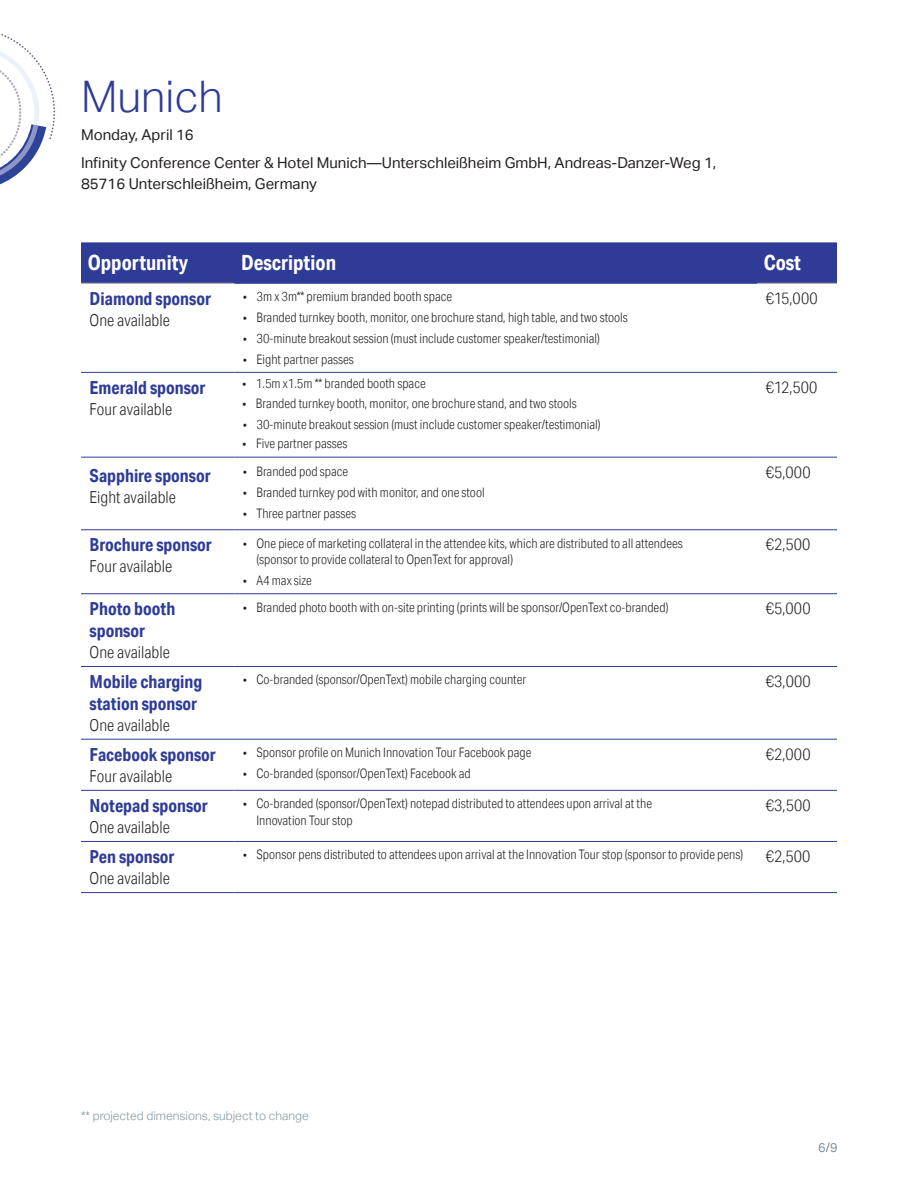
<style>
.page{position:relative;width:918px;height:1188px;background:#fff}
.page>*{position:absolute;margin:0;border:0;box-sizing:border-box;transform-origin:0 0}
.t1{font:300 43.5px "Aktiv Grotesk";color:#2e3c98}
.Table_-_H1{font:700 21px "Aktiv Grotesk Cd";color:#fff}
.Table_-_H2{font:700 18px/21.6px "Aktiv Grotesk Cd";color:#2e3c98}
.Table_-_H3{font:300 16.5px "Aktiv Grotesk Cd";color:#231f20}
.Stop_date{font:15px/21px "Aktiv Grotesk";color:#231f20}
.t2{font:300 13.2px/16.5px "Aktiv Grotesk Cd";color:#231f20}
.t3{font:12.75px "Aktiv Grotesk";color:#7f929f}
.Citation{font:300 12px "Aktiv Grotesk";color:#7f929f}
</style>
<div class="page">
<div style="left:81px;top:242px;width:756px;height:41px;background:#2e3c98"></div>
<hr style="left:81px;top:283px;width:153px;height:1px;background:#a1a1a5">
<hr style="left:757px;top:283px;width:80px;height:1px;background:#a1a1a5">
<hr style="left:234px;top:283px;width:523px;height:1px;background:#2e3c98">
<hr style="left:81px;top:372px;width:153px;height:1px;background:#2e3c98">
<hr style="left:234px;top:372px;width:523px;height:1px;background:#2e3c98">
<hr style="left:757px;top:372px;width:80px;height:1px;background:#2e3c98">
<hr style="left:81px;top:457px;width:153px;height:1px;background:#2e3c98">
<hr style="left:234px;top:457px;width:523px;height:1px;background:#2e3c98">
<hr style="left:757px;top:457px;width:80px;height:1px;background:#2e3c98">
<hr style="left:81px;top:529px;width:153px;height:1px;background:#2e3c98">
<hr style="left:234px;top:529px;width:523px;height:1px;background:#2e3c98">
<hr style="left:757px;top:529px;width:80px;height:1px;background:#2e3c98">
<hr style="left:81px;top:593px;width:153px;height:1px;background:#2e3c98">
<hr style="left:234px;top:593px;width:523px;height:1px;background:#2e3c98">
<hr style="left:757px;top:593px;width:80px;height:1px;background:#2e3c98">
<hr style="left:81px;top:666px;width:153px;height:1px;background:#2e3c98">
<hr style="left:234px;top:666px;width:523px;height:1px;background:#2e3c98">
<hr style="left:757px;top:666px;width:80px;height:1px;background:#2e3c98">
<hr style="left:81px;top:739px;width:153px;height:1px;background:#2e3c98">
<hr style="left:234px;top:739px;width:523px;height:1px;background:#2e3c98">
<hr style="left:757px;top:739px;width:80px;height:1px;background:#2e3c98">
<hr style="left:81px;top:790px;width:153px;height:1px;background:#2e3c98">
<hr style="left:234px;top:790px;width:523px;height:1px;background:#2e3c98">
<hr style="left:757px;top:790px;width:80px;height:1px;background:#2e3c98">
<hr style="left:81px;top:841px;width:153px;height:1px;background:#2e3c98">
<hr style="left:234px;top:841px;width:523px;height:1px;background:#2e3c98">
<hr style="left:757px;top:841px;width:80px;height:1px;background:#2e3c98">
<hr style="left:81px;top:892px;width:153px;height:1px;background:#2e3c98">
<hr style="left:234px;top:892px;width:523px;height:1px;background:#2e3c98">
<hr style="left:757px;top:892px;width:80px;height:1px;background:#2e3c98">
<svg style="left:0;top:34px;width:55px;height:151px"></svg>
<h1 class="t1" style="left:81px;top:72px;width:143px">Munich</h1>
<p class="Stop_date" style="left:81px;top:125px;width:114px">Monday, April 16</p>
<p class="Stop_date" style="left:81px;top:152px;width:637px">Infinity Conference Center &amp; Hotel Munich—Unterschleißheim GmbH, Andreas-Danzer-Weg 1,<br>85716 Unterschleißheim, Germany</p>
<p class="Table_-_H1" style="left:88px;top:250px;width:102px">Opportunity</p>
<p class="Table_-_H1" style="left:241px;top:250px;width:97px">Description</p>
<p class="Table_-_H1" style="left:764px;top:250px;width:39px">Cost</p>
<p class="Table_-_H2" style="left:90px;top:287px;width:123px">Diamond sponsor</p>
<p class="Table_-_H3" style="left:90px;top:310px;width:82px">One available</p>
<p class="Table_-_H3" style="left:766px;top:288px;width:54px">€15,000</p>
<p class="t2" style="left:243px;top:288px;width:211px">• 3m x 3m** premium branded booth space</p>
<p class="t2" style="left:243px;top:309px;width:386px">• Branded turnkey booth, monitor, one brochure stand, high table, and two stools</p>
<p class="t2" style="left:243px;top:330px;width:358px">• 30-minute breakout session (must include customer speaker/testimonial)</p>
<p class="t2" style="left:243px;top:351px;width:112px">• Eight partner passes</p>
<p class="Table_-_H2" style="left:90px;top:376px;width:117px">Emerald sponsor</p>
<p class="Table_-_H3" style="left:90px;top:400px;width:84px">Four available</p>
<p class="t2" style="left:242px;top:375px;width:185px">• 1.5m x1.5m ** branded booth space</p>
<p class="t2" style="left:242px;top:395px;width:336px">• Branded turnkey booth, monitor, one brochure stand, and two stools</p>
<p class="Table_-_H3" style="left:766px;top:377px;width:53px">€12,500</p>
<p class="t2" style="left:243px;top:416px;width:359px">• 30-minute breakout session (must include customer speaker/testimonial)</p>
<p class="t2" style="left:243px;top:435px;width:106px">• Five partner passes</p>
<p class="Table_-_H2" style="left:90px;top:464px;width:123px">Sapphire sponsor</p>
<p class="Table_-_H3" style="left:90px;top:487px;width:88px">Eight available</p>
<p class="t2" style="left:243px;top:463px;width:107px">• Branded pod space</p>
<p class="t2" style="left:243px;top:484px;width:243px">• Branded turnkey pod with monitor, and one stool</p>
<p class="t2" style="left:243px;top:505px;width:115px">• Three partner passes</p>
<p class="Table_-_H3" style="left:766px;top:462px;width:46px">€5,000</p>
<p class="Table_-_H2" style="left:90px;top:534px;width:124px">Brochure sponsor</p>
<p class="Table_-_H3" style="left:90px;top:557px;width:84px">Four available</p>
<p class="t2" style="left:256px;top:535px;width:428px;text-indent:-14px">• One piece of marketing collateral in the attendee kits, which are distributed to all attendees (sponsor to provide collateral to OpenText for approval)</p>
<p class="t2" style="left:243px;top:572px;width:70px">• A4 max size</p>
<p class="Table_-_H3" style="left:766px;top:535px;width:46px">€2,500</p>
<p class="Table_-_H2" style="left:90px;top:598px;width:87px">Photo booth sponsor</p>
<p class="Table_-_H3" style="left:90px;top:642px;width:82px">One available</p>
<p class="t2" style="left:243px;top:599px;width:427px">• Branded photo booth with on-site printing (prints will be sponsor/OpenText co-branded)</p>
<p class="Table_-_H3" style="left:766px;top:599px;width:46px">€5,000</p>
<p class="Table_-_H2" style="left:90px;top:671px;width:114px">Mobile charging station sponsor</p>
<p class="Table_-_H3" style="left:90px;top:715px;width:82px">One available</p>
<p class="t2" style="left:243px;top:671px;width:285px">• Co-branded (sponsor/OpenText) mobile charging counter</p>
<p class="Table_-_H3" style="left:766px;top:672px;width:47px">€3,000</p>
<p class="Table_-_H2" style="left:90px;top:743px;width:128px">Facebook sponsor</p>
<p class="Table_-_H3" style="left:90px;top:766px;width:84px">Four available</p>
<p class="t2" style="left:243px;top:744px;width:290px">• Sponsor profile on Munich Innovation Tour Facebook page</p>
<p class="t2" style="left:243px;top:765px;width:229px">• Co-branded (sponsor/OpenText) Facebook ad</p>
<p class="Table_-_H3" style="left:766px;top:744px;width:46px">€2,000</p>
<p class="Table_-_H2" style="left:90px;top:794px;width:120px">Notepad sponsor</p>
<p class="Table_-_H3" style="left:90px;top:817px;width:82px">One available</p>
<p class="t2" style="left:256px;top:795px;width:397px;text-indent:-14px">• Co-branded (sponsor/OpenText) notepad distributed to attendees upon arrival at the<br>Innovation Tour stop</p>
<p class="Table_-_H3" style="left:766px;top:795px;width:47px">€3,500</p>
<p class="Table_-_H2" style="left:90px;top:846px;width:86px">Pen sponsor</p>
<p class="Table_-_H3" style="left:90px;top:869px;width:82px">One available</p>
<p class="t2" style="left:243px;top:846px;width:502px">• Sponsor pens distributed to attendees upon arrival at the Innovation Tour stop (sponsor to provide pens)</p>
<p class="Table_-_H3" style="left:766px;top:847px;width:46px">€2,500</p>
<p class="Citation" style="left:81px;top:1109px;width:229px">** projected dimensions, subject to change</p>
<p class="t3" style="left:818px;top:1140px;width:21px">6/9</p>
</div>
